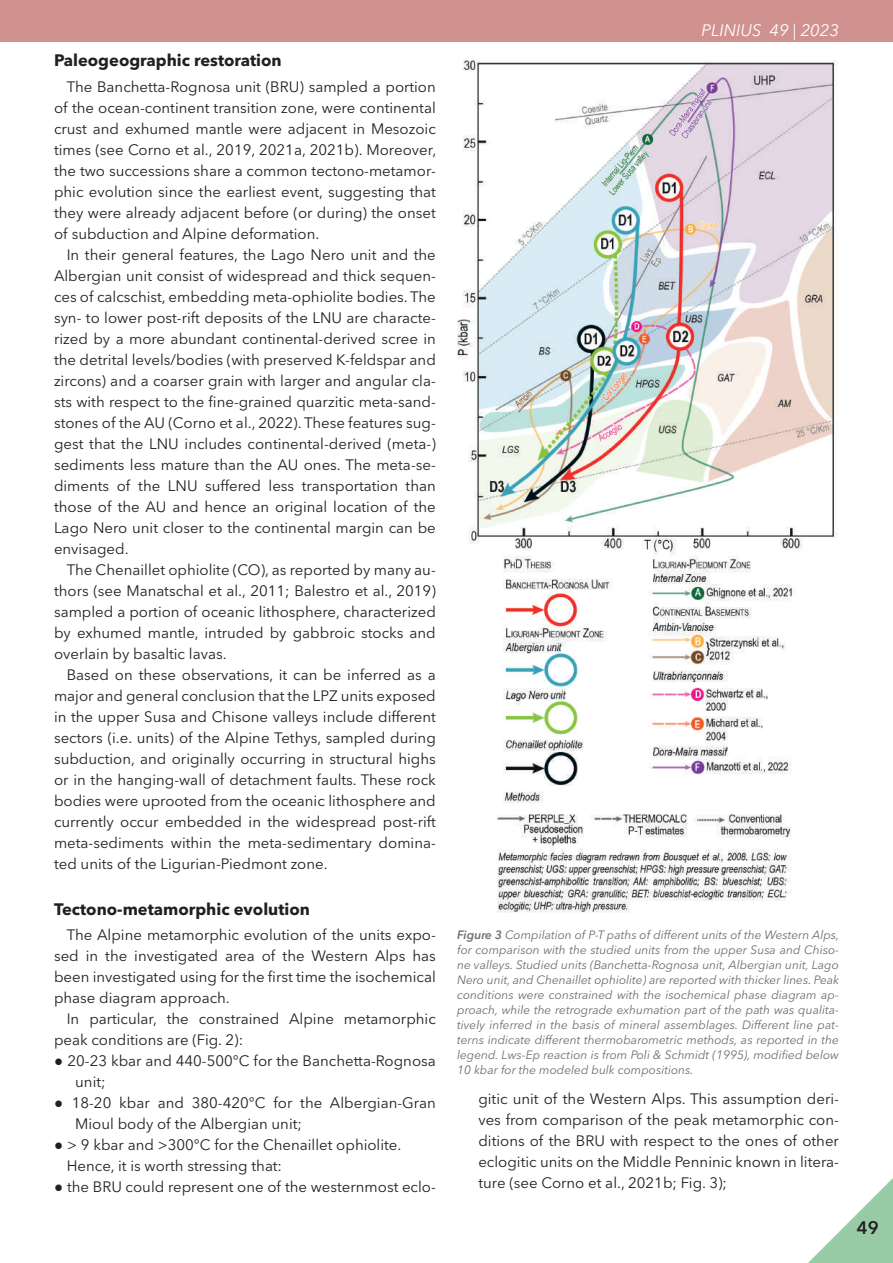
<style>
.page{position:relative;width:893px;height:1263px;background:#fff}
.page>*{position:absolute;margin:0;border:0;box-sizing:border-box;transform-origin:0 0}
.t1{font:600 18px "Avenir Next LT Pro";color:#231f20}
.t2{font:700 16.5px "Avenir Next LT Pro";color:#231f20}
.t3{font:italic 16.5px "Avenir Next LT Pro";color:#fff}
.t4{font:15px/21px "Avenir Next LT Pro";color:#231f20;text-align:justify}
.t5{font:italic 12px/15px "Avenir Next LT Pro";color:#6c6d70;text-align:justify}
.s1{font-family:"Century Gothic"}
.s2{font-weight:600}
</style>
<div class="page">
<div style="left:0;top:0;width:893px;height:42px;background:#cf928f"></div>
<svg style="left:808px;top:1178px;width:85px;height:85px"></svg>
<img style="left:457px;top:60px;width:381px;height:853px">
<p class="t2" style="left:54px;top:51px;width:229px">Paleogeographic restoration</p>
<p class="t4" style="left:54px;top:76px;width:384px;text-indent:13px">The Banchetta-Rognosa unit (BRU) sampled a portion of the ocean-continent transition zone, were continental crust and exhumed mantle were adjacent in Mesozoic times (see Corno et al., 2019, 2021a, 2021b). Moreover, the two successions share a common tectono-metamor&shy;phic evolution since the earliest event, suggesting that they were already adjacent before (or during) the onset of subduction and Alpine deformation.</p>
<p class="t4" style="left:54px;top:244px;width:383px;text-indent:13px">In their general features, the Lago Nero unit and the Albergian unit consist of widespread and thick sequen&shy;ces of calcschist, embedding meta-ophiolite bodies. The syn- to lower post-rift deposits of the LNU are characte&shy;rized by a more abundant continental-derived scree in the detrital levels/bodies (with preserved K-feldspar and zircons) and a coarser grain with larger and angular cla&shy;sts with respect to the fine-grained quarzitic meta-sand&shy;stones of the AU (Corno et al., 2022). These features sug&shy;gest that the LNU includes continental-derived (meta-) sediments less mature than the AU ones. The meta-se&shy;diments of the LNU suffered less transportation than those of the AU and hence an original location of the Lago Nero unit closer to the continental margin can be envisaged.</p>
<p class="t4" style="left:54px;top:559px;width:383px;text-indent:13px">The Chenaillet ophiolite (CO), as reported by many au&shy;thors (see Manatschal et al., 2011; Balestro et al., 2019) sampled a portion of oceanic lithosphere, characterized by exhumed mantle, intruded by gabbroic stocks and overlain by basaltic lavas.</p>
<p class="t4" style="left:54px;top:664px;width:383px;text-indent:13px">Based on these observations, it can be inferred as a major and general conclusion that the LPZ units exposed in the upper Susa and Chisone valleys include different sectors (i.e. units) of the Alpine Tethys, sampled during subduction, and originally occurring in structural highs or in the hanging-wall of detachment faults. These rock bodies were uprooted from the oceanic lithosphere and currently occur embedded in the widespread post-rift meta-sediments within the meta-sedimentary domina&shy;ted units of the Ligurian-Piedmont zone.</p>
<p class="t2" style="left:54px;top:899px;width:258px">Tectono-metamorphic evolution</p>
<p class="t4" style="left:54px;top:924px;width:383px;text-indent:13px">The Alpine metamorphic evolution of the units expo&shy;sed in the investigated area of the Western Alps has been investigated using for the first time the isochemical phase diagram approach.</p>
<p class="t4" style="left:54px;top:1008px;width:383px;text-indent:13px">In particular, the constrained Alpine metamorphic peak conditions are (Fig. 2):</p>
<p class="t4" style="left:75px;top:1050px;width:362px;text-indent:-21px"><span class="s1">●</span> 20-23 kbar and 440-500°C for the Banchetta-Rognosa unit;</p>
<p class="t4" style="left:75px;top:1092px;width:362px;text-indent:-21px"><span class="s1">●</span> 18-20 kbar and 380-420°C for the Albergian-Gran<br>Mioul body of the Albergian unit;</p>
<p class="t4" style="left:67px;top:1134px;width:336px;text-indent:-13px"><span class="s1">●</span> &gt; 9 kbar and &gt;300°C for the Chenaillet ophiolite.<br>Hence, it is worth stressing that:</p>
<p class="t4" style="left:54px;top:1176px;width:383px"><span class="s1">●</span> the BRU could represent one of the westernmost eclo-</p>
<p class="t3" style="left:701px;top:20px;width:139px">PLINIUS 49 | 2023</p>
<p class="t5" style="left:457px;top:927px;width:384px"><span class="s2">Figure 3</span> Compilation of P-T paths of different units of the Western Alps, for comparison with the studied units from the upper Susa and Chiso&shy;ne valleys. Studied units (Banchetta-Rognosa unit, Albergian unit, Lago Nero unit, and Chenaillet ophiolite) are reported with thicker lines. Peak conditions were constrained with the isochemical phase diagram ap&shy;proach, while the retrograde exhumation part of the path was qualita&shy;tively inferred in the basis of mineral assemblages. Different line pat&shy;terns indicate different thermobarometric methods, as reported in the legend. Lws-Ep reaction is from Poli &amp; Schmidt (1995), modified below 10 kbar for the modeled bulk compositions.</p>
<p class="t4" style="left:478px;top:1088px;width:362px">gitic unit of the Western Alps. This assumption deri&shy;ves from comparison of the peak metamorphic con&shy;ditions of the BRU with respect to the ones of other eclogitic units on the Middle Penninic known in litera&shy;ture (see Corno et al., 2021b; Fig. 3);</p>
<p class="t1" style="left:857px;top:1217px;width:23px">49</p>
</div>
